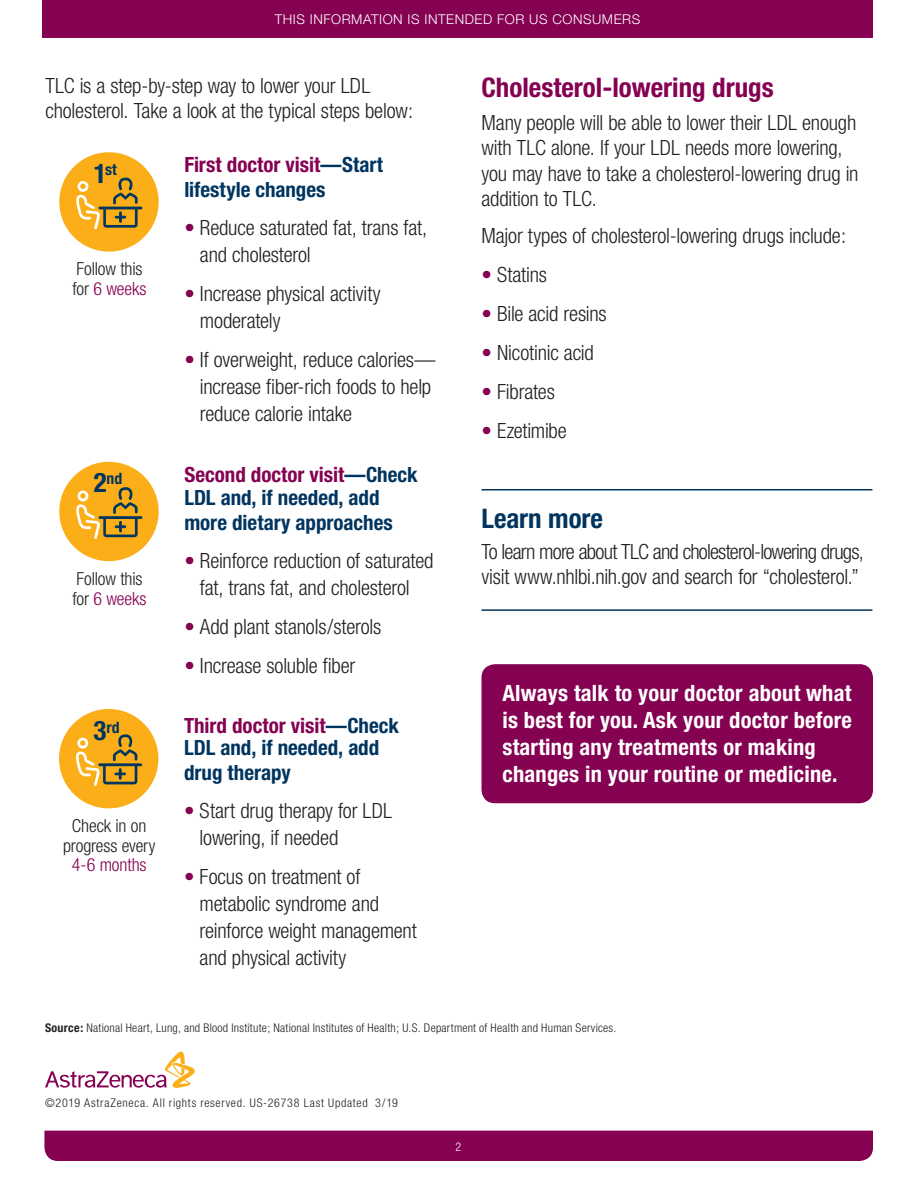
<style>
.page{position:relative;width:918px;height:1188px;background:#fff}
.page>*{position:absolute;margin:0;border:0;box-sizing:border-box;transform-origin:0 0}
.Body_Copy{font:700 condensed 27px "Helvetica Neue";color:#850152}
.Body_Copy-2{font:700 condensed 27px "Helvetica Neue";color:#003560}
.t1{font:700 condensed 22.5px/27px "Helvetica Neue LT Std";letter-spacing:.01em;color:#fff}
.Body_Copy-3{font:300 condensed 21px/27px "Helvetica Neue";letter-spacing:-.01em;color:#231f20}
.Body_Copy-4{font:700 condensed 21px/22.5px "Helvetica Neue";color:#003560}
.Body_Copy-5{font:300 condensed 21px/25.2px "Helvetica Neue";letter-spacing:-.03em;color:#231f20}
.Body_Copy-6{font:300 condensed 18px/19.5px "Helvetica Neue";letter-spacing:-.005em;color:#231f20}
.Body_Copy-7{font:700 condensed 15.75px "Helvetica Neue";color:#003560}
.t2{font:300 13.5px "Helvetica Neue LT Std";letter-spacing:.04em;color:#fff}
.t3{font:300 condensed 12px "Helvetica Neue";letter-spacing:.025em;color:#231f20}
.t4{font:300 condensed 12px "Helvetica Neue";letter-spacing:.06em;color:#231f20}
.t5{font:300 condensed 12px "Helvetica Neue";color:#fff}
.s1{color:#850152}
.s2{font-size:27px}
.s3{font-weight:700}
</style>
<div class="page">
<div style="left:42px;top:0;width:831px;height:38px;background:#850152"></div>
<svg style="left:45px;top:1052px;width:150px;height:36px"></svg>
<div style="left:44px;top:1131px;width:829px;height:30px;background:#850152"></div>
<hr style="left:482px;top:489px;width:390px;height:1px;background:#003560">
<hr style="left:482px;top:609px;width:390px;height:2px;background:#003560">
<div style="left:482px;top:664px;width:391px;height:139px;background:#850152;border-radius:14px"></div>
<div style="left:59px;top:152px;width:100px;height:100px;background:#fbae17;border-radius:50%"></div>
<svg style="left:76px;top:178px;width:66px;height:51px"></svg>
<div style="left:59px;top:462px;width:100px;height:99px;background:#fbae17;border-radius:50%"></div>
<svg style="left:76px;top:487px;width:66px;height:52px"></svg>
<div style="left:59px;top:709px;width:99px;height:99px;background:#fbae17;border-radius:50%"></div>
<svg style="left:76px;top:734px;width:66px;height:52px"></svg>
<p class="t2" style="left:275px;top:11px;width:367px">THIS INFORMATION IS INTENDED FOR US CONSUMERS</p>
<p class="Body_Copy-3" style="left:45px;top:73px;width:369px;line-height:25.2px">TLC is a step-by-step way to lower your LDL cholesterol. Take a look at the typical steps below:</p>
<p class="Body_Copy" style="left:482px;top:72px;width:294px">Cholesterol-lowering drugs</p>
<p class="Body_Copy-3" style="left:482px;top:110px;width:379px;line-height:25.2px">Many people will be able to lower their LDL enough with TLC alone. If your LDL needs more lowering, you may have to take a cholesterol-lowering drug in addition to TLC.</p>
<p class="Body_Copy-3" style="left:482px;top:222px;width:366px">Major types of cholesterol-lowering drugs include:</p>
<p class="Body_Copy-3" style="left:482px;top:261px;width:67px"><span class="s1">•</span> Statins</p>
<p class="Body_Copy-3" style="left:482px;top:300px;width:127px"><span class="s1">•</span> Bile acid resins</p>
<p class="Body_Copy-3" style="left:482px;top:339px;width:114px"><span class="s1">•</span> Nicotinic acid</p>
<p class="Body_Copy-3" style="left:482px;top:378px;width:75px"><span class="s1">•</span> Fibrates</p>
<p class="Body_Copy-3" style="left:482px;top:417px;width:87px"><span class="s1">•</span> Ezetimibe</p>
<p class="Body_Copy-4" style="left:184px;top:152px;width:200px;line-height:25.2px"><span class="s1">First doctor visit</span>—Start lifestyle changes</p>
<p class="Body_Copy-3" style="left:200px;top:214px;width:229px;text-indent:-16px"><span class="s1">•</span> Reduce saturated fat, trans fat, and cholesterol</p>
<p class="Body_Copy-3" style="left:200px;top:280px;width:182px;text-indent:-16px"><span class="s1">•</span> Increase physical activity moderately</p>
<p class="Body_Copy-3" style="left:200px;top:346px;width:237px;text-indent:-16px"><span class="s1">•</span> If overweight, reduce calories— increase fiber-rich foods to help reduce calorie intake</p>
<p class="Body_Copy-7" style="left:94px;top:160px;width:25px"><span class="s2">1</span>st</p>
<p class="Body_Copy-6" style="left:72px;top:259px;width:75px">Follow this for <span class="s1">6 weeks</span></p>
<p class="Body_Copy-7" style="left:94px;top:469px;width:30px"><span class="s2">2</span>nd</p>
<p class="Body_Copy-6" style="left:72px;top:569px;width:75px">Follow this for <span class="s1">6 weeks</span></p>
<p class="Body_Copy-7" style="left:94px;top:718px;width:28px"><span class="s2">3</span>rd</p>
<p class="Body_Copy-6" style="left:63px;top:816px;width:94px;text-align:center">Check in on progress every<br><span class="s1">4-6 months</span></p>
<p class="Body_Copy-4" style="left:184px;top:463px;width:235px"><span class="s1">Second doctor visit</span>—Check<br>LDL and, if needed, add</p>
<p class="Body_Copy-4" style="left:184px;top:511px;width:210px">more dietary approaches</p>
<p class="Body_Copy-3" style="left:184px;top:547px;width:251px;text-align:center"><span class="s1">•</span> Reinforce reduction of saturated fat, trans fat, and cholesterol</p>
<p class="Body_Copy-3" style="left:184px;top:613px;width:199px"><span class="s1">•</span> Add plant stanols/sterols</p>
<p class="Body_Copy-3" style="left:184px;top:652px;width:173px"><span class="s1">•</span> Increase soluble fiber</p>
<p class="Body_Copy-4" style="left:184px;top:714px;width:216px"><span class="s1">Third doctor visit</span>—Check<br>LDL and, if needed, add</p>
<p class="Body_Copy-4" style="left:184px;top:761px;width:108px">drug therapy</p>
<p class="Body_Copy-3" style="left:200px;top:797px;width:194px;text-indent:-16px"><span class="s1">•</span> Start drug therapy for LDL lowering, if needed</p>
<p class="Body_Copy-3" style="left:200px;top:863px;width:219px;text-indent:-16px"><span class="s1">•</span> Focus on treatment of metabolic syndrome and reinforce weight management and physical activity</p>
<p class="Body_Copy-2" style="left:482px;top:502px;width:123px">Learn more</p>
<p class="Body_Copy-5" style="left:482px;top:539px;width:384px">To learn more about TLC and cholesterol-lowering drugs, visit www.nhlbi.nih.gov and search for “cholesterol.”</p>
<p class="t1" style="left:502px;top:679px;width:351px">Always talk to your doctor about what is best for you. Ask your doctor before starting any treatments or making changes in your routine or medicine.</p>
<p class="t3" style="left:45px;top:1020px;width:573px"><span class="s3">Source:</span> National Heart, Lung, and Blood Institute; National Institutes of Health; U.S. Department of Health and Human Services.</p>
<p class="t4" style="left:45px;top:1096px;width:355px">©2019 AstraZeneca. All rights reserved. US-26738 Last Updated 3/19</p>
<p class="t5" style="left:456px;top:1139px;width:7px">2</p>
</div>
